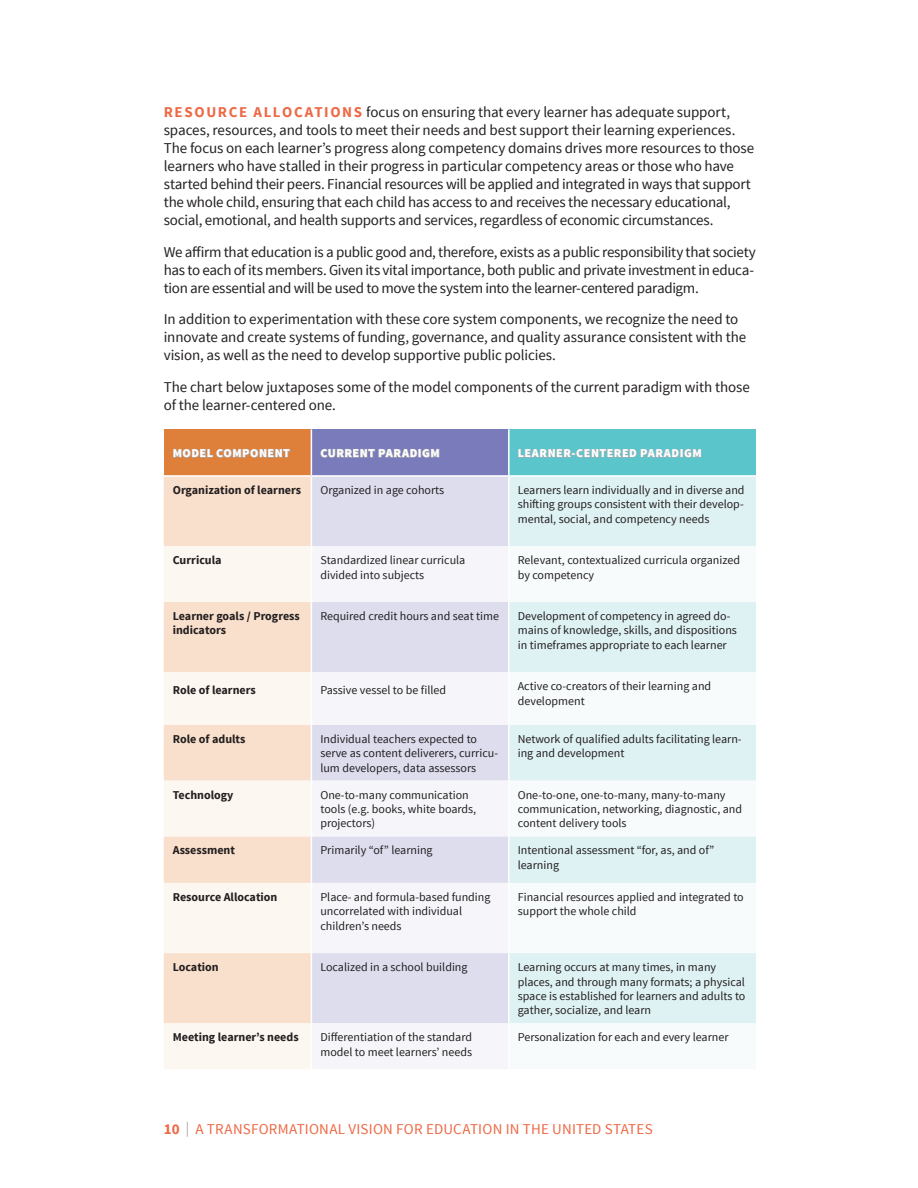
<style>
.page{position:relative;width:918px;height:1188px;background:#fff}
.page>*{position:absolute;margin:0;border:0;box-sizing:border-box;transform-origin:0 0}
.Text{font:15px/18px "Source Sans Pro";letter-spacing:-.015em;color:#231f20}
.t1{font:15px "Source Sans Pro";letter-spacing:.015em;color:#ee6844}
.t2{font:12px/14.4px "Source Sans Pro";color:#231f20}
.t3{font:700 12px/14.4px "Source Sans Pro";color:#231f20}
.t4{font:900 12px "Source Sans Pro";letter-spacing:.045em;color:#fff}
.s1{font-weight:700;color:#ee6844}
.s2{font-weight:700}
.s3{font-weight:300;color:#808285}
</style>
<div class="page">
<div style="left:164px;top:429px;width:147px;height:47px;background:#de803a"></div>
<div style="left:311px;top:429px;width:198px;height:47px;background:#7a7bbb"></div>
<div style="left:509px;top:429px;width:247px;height:47px;background:#5ac6cc"></div>
<div style="left:164px;top:477px;width:147px;height:69px;background:#f9e0cc"></div>
<div style="left:312px;top:477px;width:196px;height:69px;background:#dde"></div>
<div style="left:510px;top:477px;width:246px;height:69px;background:#def1f3"></div>
<svg style="left:164px;top:546px;width:147px;height:523px;fill:#fdf7f1"></svg>
<svg style="left:312px;top:602px;width:196px;height:421px;fill:#dde"></svg>
<svg style="left:510px;top:602px;width:246px;height:421px;fill:#def1f3"></svg>
<hr style="left:164px;top:475px;width:147px;height:2px;background:#fff">
<hr style="left:311px;top:475px;width:198px;height:2px;background:#fff">
<hr style="left:509px;top:475px;width:247px;height:2px;background:#fff">
<hr style="left:311px;top:429px;width:1px;height:46px;background:#fff">
<hr style="left:508px;top:429px;width:2px;height:46px;background:#fff">
<svg style="left:173px;top:448px;width:118px;height:10px"></svg>
<svg style="left:320px;top:448px;width:120px;height:10px"></svg>
<svg style="left:518px;top:448px;width:184px;height:10px"></svg>
<p class="Text" style="left:164px;top:104px;width:592px"><span class="s1">RESOURCE ALLOCATIONS</span> focus on ensuring that every learner has adequate support, spaces, resources, and tools to meet their needs and best support their learning experiences.<br>The focus on each learner’s progress along competency domains drives more resources to those learners who have stalled in their progress in particular competency areas or those who have started behind their peers. Financial resources will be applied and integrated in ways that support the whole child, ensuring that each child has access to and receives the necessary educational, social, emotional, and health supports and services, regardless of economic circumstances.</p>
<p class="Text" style="left:164px;top:243px;width:594px">We affirm that education is a public good and, therefore, exists as a public responsibility that society has to each of its members. Given its vital importance, both public and private investment in educa&shy;tion are essential and will be used to move the system into the learner-centered paradigm.</p>
<p class="Text" style="left:164px;top:311px;width:584px">In addition to experimentation with these core system components, we recognize the need to innovate and create systems of funding, governance, and quality assurance consistent with the vision, as well as the need to develop supportive public policies.</p>
<p class="Text" style="left:164px;top:378px;width:588px">The chart below juxtaposes some of the model components of the current paradigm with those of the learner-centered one.</p>
<p class="t4" style="left:173px;top:445px;width:119px">MODEL COMPONENT</p>
<p class="t4" style="left:320px;top:445px;width:121px">CURRENT PARADIGM</p>
<p class="t4" style="left:518px;top:445px;width:185px">LEARNER-CENTERED PARADIGM</p>
<p class="t3" style="left:173px;top:484px;width:130px">Organization of learners</p>
<p class="t2" style="left:320px;top:483px;width:125px">Organized in age cohorts</p>
<p class="t2" style="left:518px;top:483px;width:228px;text-align:justify">Learners learn individually and in diverse and shifting groups consistent with their develop&shy;mental, social, and competency needs</p>
<p class="t3" style="left:173px;top:553px;width:50px">Curricula</p>
<p class="t2" style="left:320px;top:553px;width:147px">Standardized linear curricula divided into subjects</p>
<p class="t2" style="left:518px;top:553px;width:224px">Relevant, contextualized curricula organized by competency</p>
<p class="t3" style="left:173px;top:609px;width:129px">Learner goals / Progress indicators</p>
<p class="t2" style="left:320px;top:609px;width:180px">Required credit hours and seat time</p>
<p class="t2" style="left:518px;top:609px;width:221px">Development of competency in agreed do&shy;mains of knowledge, skills, and dispositions in timeframes appropriate to each learner</p>
<p class="t3" style="left:173px;top:683px;width:85px">Role of learners</p>
<p class="t2" style="left:320px;top:683px;width:127px">Passive vessel to be filled</p>
<p class="t2" style="left:518px;top:679px;width:195px">Active co-creators of their learning and development</p>
<p class="t3" style="left:173px;top:732px;width:74px">Role of adults</p>
<p class="t2" style="left:320px;top:732px;width:179px">Individual teachers expected to serve as content deliverers, curricu&shy;lum developers, data assessors</p>
<p class="t2" style="left:518px;top:732px;width:225px">Network of qualified adults facilitating learn&shy;ing and development</p>
<p class="t3" style="left:173px;top:788px;width:62px">Technology</p>
<p class="t2" style="left:320px;top:788px;width:157px">One-to-many communication tools (e.g. books, white boards, projectors)</p>
<p class="t2" style="left:518px;top:788px;width:226px">One-to-one, one-to-many, many-to-many communication, networking, diagnostic, and content delivery tools</p>
<p class="t3" style="left:173px;top:844px;width:64px">Assessment</p>
<p class="t2" style="left:320px;top:843px;width:114px">Primarily “of” learning</p>
<p class="t2" style="left:518px;top:843px;width:198px">Intentional assessment “for, as, and of” learning</p>
<p class="t3" style="left:173px;top:890px;width:106px">Resource Allocation</p>
<p class="t2" style="left:320px;top:890px;width:172px">Place- and formula-based funding uncorrelated with individual children’s needs</p>
<p class="t2" style="left:518px;top:890px;width:227px">Financial resources applied and integrated to support the whole child</p>
<p class="t3" style="left:173px;top:960px;width:48px">Location</p>
<p class="t2" style="left:320px;top:960px;width:149px">Localized in a school building</p>
<p class="t2" style="left:518px;top:960px;width:229px">Learning occurs at many times, in many places, and through many formats; a physical space is established for learners and adults to gather, socialize, and learn</p>
<p class="t3" style="left:173px;top:1031px;width:127px">Meeting learner’s needs</p>
<p class="t2" style="left:320px;top:1030px;width:153px">Differentiation of the standard model to meet learners’ needs</p>
<p class="t2" style="left:518px;top:1030px;width:212px">Personalization for each and every learner</p>
<p class="t1" style="left:164px;top:1120px;width:490px"><span class="s2">10</span> <span class="s3">|</span> A TRANSFORMATIONAL VISION FOR EDUCATION IN THE UNITED STATES</p>
</div>
